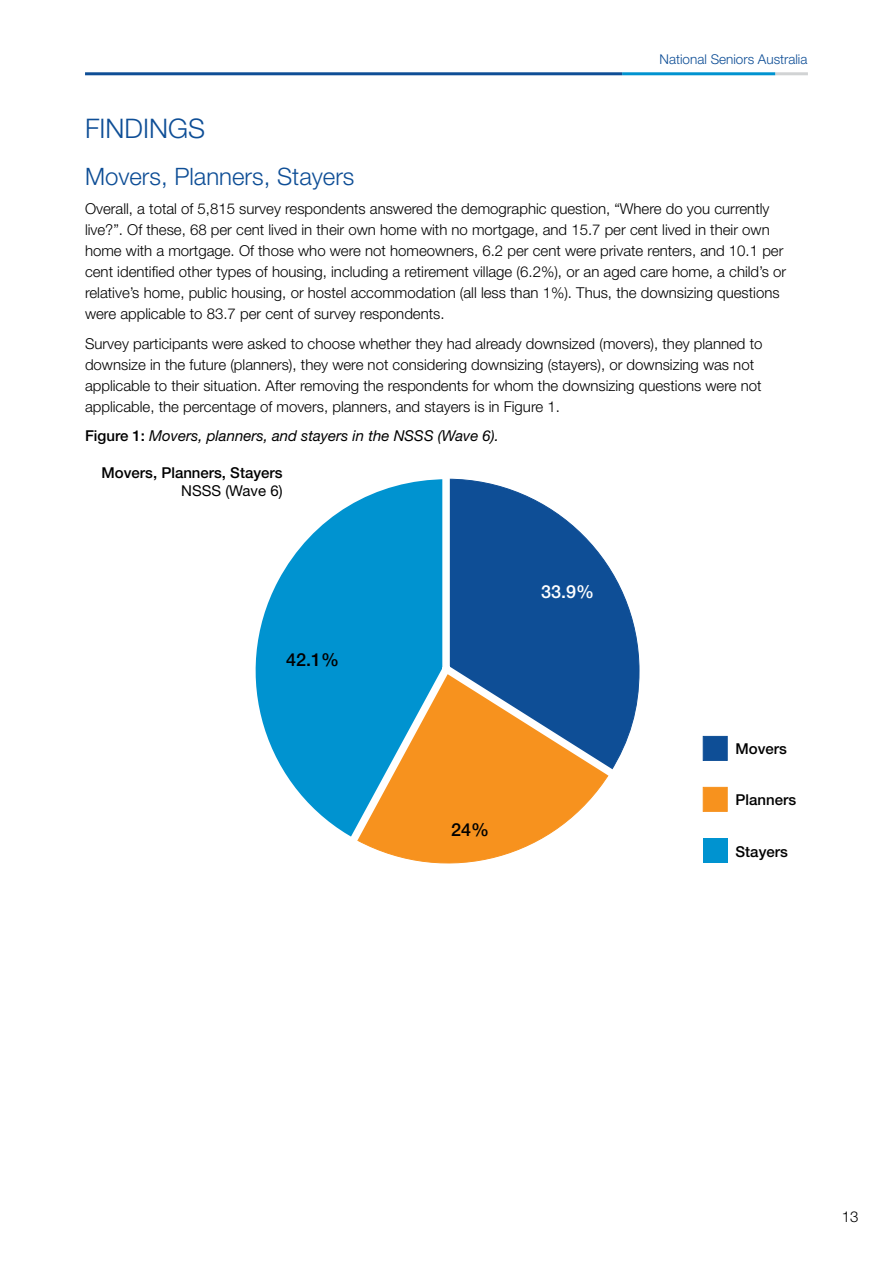
<style>
.page{position:relative;width:893px;height:1263px;background:#fff}
.page>*{position:absolute;margin:0;border:0;box-sizing:border-box;transform-origin:0 0}
.t1{font:300 27px "Helvetica Neue LT Std";color:#0e4e96}
.t2{font:300 24px "Helvetica Neue LT Std";color:#0e4e96}
.t3{font:500 18px "Helvetica Neue LT Std";color:#000}
.t4{font:500 18px "Helvetica Neue LT Std";color:#fff}
.t5{font:300 15px/21px "Helvetica Neue LT Std";color:#000}
.t6{font:italic 15px "Helvetica Neue LT Std";color:#000}
.t7{font:500 15px "Helvetica Neue LT Std";color:#000}
.t8{font:15px "Helvetica Neue LT Std";color:#000}
.t9{font:300 13.5px "Helvetica Neue LT Std";color:#0e4e96}
.s1{font-weight:500;font-style:normal}
</style>
<div class="page">
<hr style="left:775px;top:72px;width:33px;height:3px;background:#d1d3d4">
<hr style="left:622px;top:72px;width:153px;height:3px;background:#0093d0">
<hr style="left:85px;top:72px;width:537px;height:3px;background:#0e4e96">
<svg style="left:255px;top:513px;width:83px;height:316px;fill:#0093d0"></svg>
<svg style="left:629px;top:608px;width:11px;height:126px"></svg>
<svg style="left:338px;top:478px;width:291px;height:382px"></svg>
<div style="left:703px;top:736px;width:25px;height:25px;background:#0e4e96;border:1px solid #0e4e96"></div>
<div style="left:703px;top:787px;width:25px;height:25px;background:#f7921e;border:1px solid #f7921e"></div>
<div style="left:703px;top:838px;width:24px;height:24px;background:#0093d0"></div>
<p class="t9" style="left:660px;top:51px;width:149px">National Seniors Australia</p>
<h1 class="t1" style="left:85px;top:112px;width:122px">FINDINGS</h1>
<h2 class="t2" style="left:85px;top:162px;width:271px">Movers, Planners, Stayers</h2>
<p class="t5" style="left:85px;top:198px;width:703px">Overall, a total of 5,815 survey respondents answered the demographic question, “Where do you currently live?”. Of these, 68 per cent lived in their own home with no mortgage, and 15.7 per cent lived in their own home with a mortgage. Of those who were not homeowners, 6.2 per cent were private renters, and 10.1 per cent identified other types of housing, including a retirement village (6.2%), or an aged care home, a child’s or relative’s home, public housing, or hostel accommodation (all less than 1%). Thus, the downsizing questions were applicable to 83.7 per cent of survey respondents.</p>
<p class="t5" style="left:85px;top:333px;width:679px">Survey participants were asked to choose whether they had already downsized (movers), they planned to downsize in the future (planners), they were not considering downsizing (stayers), or downsizing was not applicable to their situation. After removing the respondents for whom the downsizing questions were not applicable, the percentage of movers, planners, and stayers is in Figure 1.</p>
<p class="t6" style="left:85px;top:427px;width:415px"><span class="s1">Figure 1:</span> Movers, planners, and stayers in the NSSS (Wave 6).</p>
<p class="t7" style="left:102px;top:464px;width:182px">Movers, Planners, Stayers</p>
<p class="t8" style="left:181px;top:482px;width:103px">NSSS (Wave 6)</p>
<p class="t3" style="left:286px;top:649px;width:55px">42.1%</p>
<p class="t4" style="left:541px;top:580px;width:55px">33.9%</p>
<p class="t3" style="left:451px;top:819px;width:40px">24%</p>
<p class="t7" style="left:736px;top:740px;width:53px">Movers</p>
<p class="t7" style="left:736px;top:791px;width:62px">Planners</p>
<p class="t7" style="left:736px;top:843px;width:54px">Stayers</p>
<p class="t5" style="left:842px;top:1205px;width:18px">13</p>
</div>
